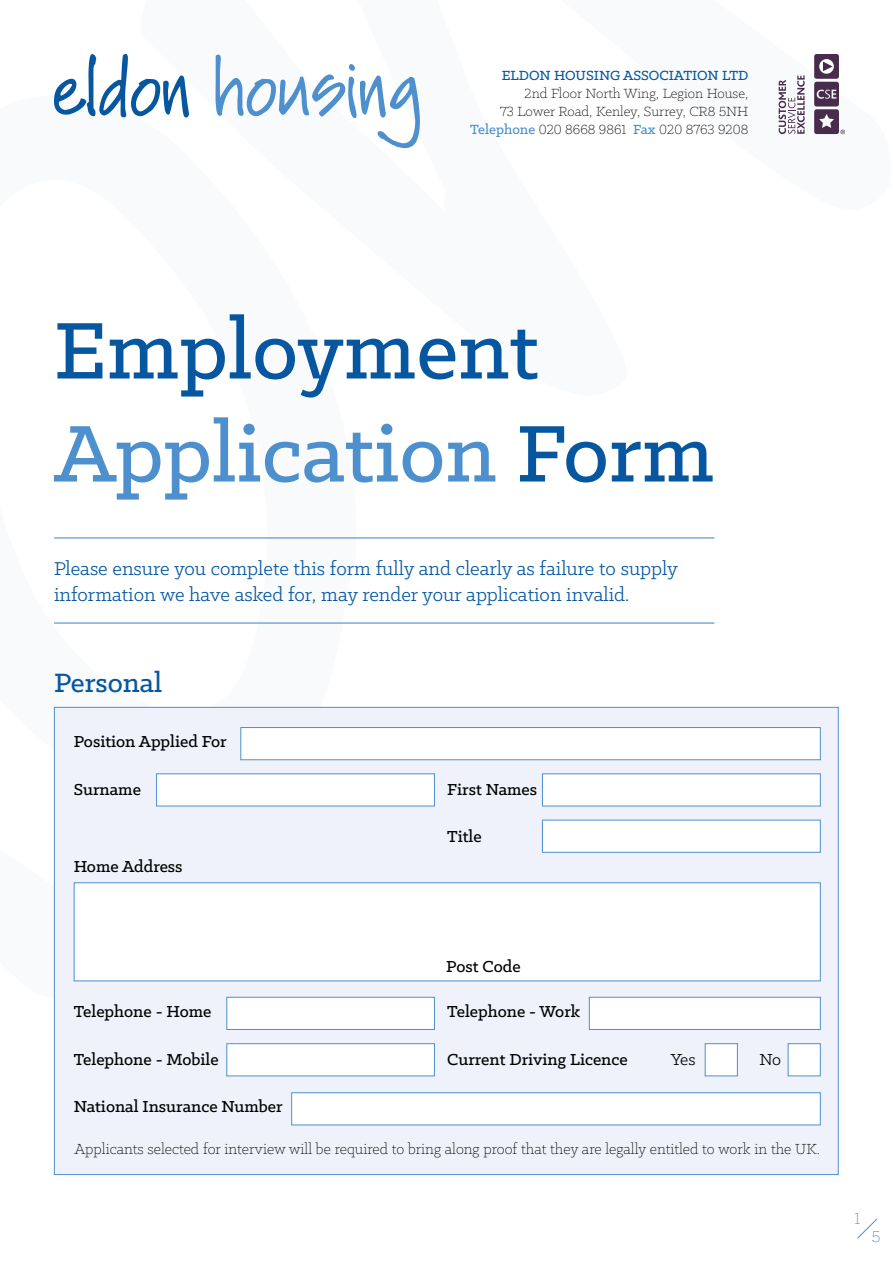
<style>
.page{position:relative;width:893px;height:1263px;background:#fff}
.page>*{position:absolute;margin:0;border:0;box-sizing:border-box;transform-origin:0 0}
.t1{font:500 90.75px/103.1px "Klinic Slab";color:#0657a0}
.t2{font:500 30px "Klinic Slab";color:#0657a0}
.t3{font:21px/25.2px "Klinic Slab";color:#0657a0}
.t4{font:500 18px "Klinic Slab";color:#000}
.t5{font:18px "Klinic Slab";color:#000}
.t6{font:300 18px "Klinic Slab";color:#4d90cd}
.t7{font:300 16.5px "Klinic Slab";color:#000}
.t8{font:300 15px/18px "Klinic Slab";color:#000;text-align:right}
.t9{font:500 15px "Klinic Slab";color:#0657a0}
.s1{font-weight:500;color:#4d90cd}
.s2{color:#4d90cd}
</style>
<div class="page">
<svg style="left:857px;top:1218px;width:20px;height:21px"></svg>
<svg style="left:54px;top:54px;width:135px;height:64px"></svg>
<svg style="left:216px;top:55px;width:204px;height:93px"></svg>
<div style="left:54px;top:707px;width:785px;height:468px;background:#eff2fa;border:1px solid #4d90cd"></div>
<div style="left:240px;top:727px;width:581px;height:33px;background:#fff;border:1px solid #4d90cd"></div>
<div style="left:156px;top:773px;width:279px;height:33px;background:#fff;border:1px solid #4d90cd"></div>
<div style="left:226px;top:997px;width:209px;height:33px;background:#fff;border:1px solid #4d90cd"></div>
<div style="left:589px;top:997px;width:232px;height:33px;background:#fff;border:1px solid #4d90cd"></div>
<div style="left:226px;top:1043px;width:209px;height:33px;background:#fff;border:1px solid #4d90cd"></div>
<div style="left:291px;top:1092px;width:530px;height:33px;background:#fff;border:1px solid #4d90cd"></div>
<div style="left:788px;top:1043px;width:33px;height:33px;background:#fff;border:1px solid #4d90cd"></div>
<div style="left:705px;top:1043px;width:33px;height:33px;background:#fff;border:1px solid #4d90cd"></div>
<div style="left:74px;top:882px;width:747px;height:99px;background:#fff;border:1px solid #4d90cd"></div>
<div style="left:542px;top:773px;width:279px;height:33px;background:#fff;border:1px solid #4d90cd"></div>
<div style="left:542px;top:820px;width:279px;height:33px;background:#fff;border:1px solid #4d90cd"></div>
<hr style="left:54px;top:537px;width:660px;height:1px;background:#4d90cd">
<hr style="left:54px;top:622px;width:660px;height:2px;background:#4d90cd">
<svg style="left:779px;top:75px;width:26px;height:59px"></svg>
<svg style="left:814px;top:54px;width:31px;height:80px"></svg>
<p class="t9" style="left:502px;top:66px;width:248px">ELDON HOUSING ASSOCIATION LTD</p>
<p class="t8" style="left:470px;top:84px;width:280px">2nd Floor North Wing, Legion House,<br>73 Lower Road, Kenley, Surrey, CR8 5NH<br><span class="s1">Telephone</span> 020 8668 9861 <span class="s1">Fax</span> 020 8763 9208</p>
<h1 class="t1" style="left:54px;top:297px;width:662px">Employment<br><span class="s2">Application</span> Form</h1>
<p class="t3" style="left:54px;top:556px;width:625px">Please ensure you complete this form fully and clearly as failure to supply information we have asked for, may render your application invalid.</p>
<h2 class="t2" style="left:54px;top:664px;width:110px">Personal</h2>
<p class="t4" style="left:74px;top:730px;width:154px">Position Applied For</p>
<p class="t4" style="left:74px;top:777px;width:69px">Surname</p>
<p class="t4" style="left:447px;top:777px;width:91px">First Names</p>
<p class="t4" style="left:447px;top:824px;width:36px">Title</p>
<p class="t4" style="left:74px;top:855px;width:110px">Home Address</p>
<p class="t4" style="left:446px;top:954px;width:76px">Post Code</p>
<p class="t4" style="left:74px;top:1000px;width:139px">Telephone - Home</p>
<p class="t4" style="left:447px;top:1000px;width:134px">Telephone - Work</p>
<p class="t4" style="left:74px;top:1047px;width:146px">Telephone - Mobile</p>
<p class="t4" style="left:447px;top:1047px;width:182px">Current Driving Licence</p>
<p class="t5" style="left:671px;top:1047px;width:26px">Yes</p>
<p class="t5" style="left:759px;top:1047px;width:23px">No</p>
<p class="t4" style="left:74px;top:1094px;width:210px">National Insurance Number</p>
<p class="t7" style="left:74px;top:1138px;width:747px">Applicants selected for interview will be required to bring along proof that they are legally entitled to work in the UK.</p>
<p class="t6" style="left:854px;top:1207px;width:7px">1</p>
<p class="t6" style="left:872px;top:1225px;width:10px">5</p>
</div>
